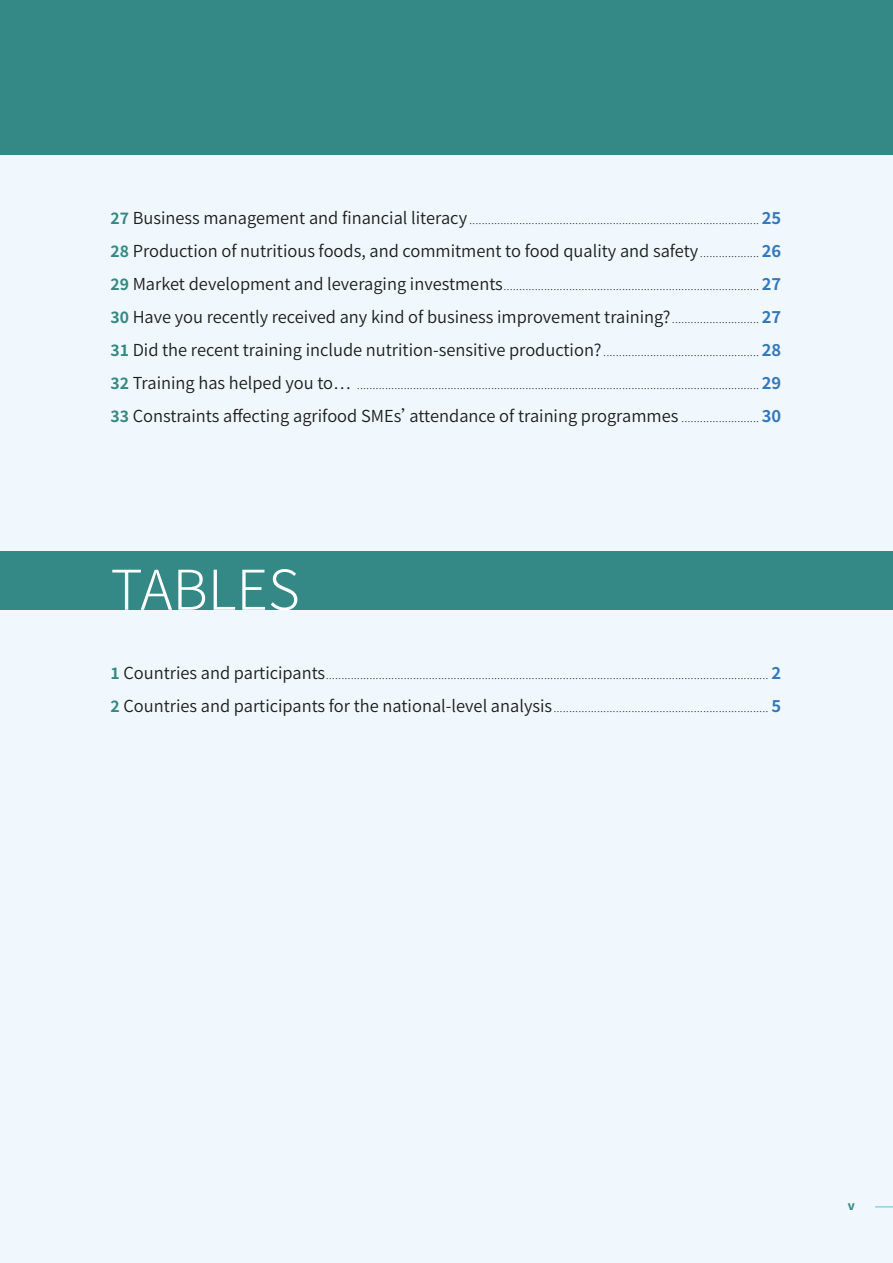
<style>
.page{position:relative;width:893px;height:1263px;background:#f1f8fd}
.page>*{position:absolute;margin:0;border:0;box-sizing:border-box;transform-origin:0 0}
.t1{font:300 54.9px "Source Han Sans CN";color:#fff}
.t2{font:16.5px/33px "Source Han Sans CN";color:#1d1d1b}
.t3{font:200 13.5px "Source Han Sans CN";color:#1d1d1b}
.t4{font:700 13.5px "Source Sans 3";color:#348885}
.s1{font-weight:700;font-size:15.75px;color:#348885}
.s2{font-weight:400;font-size:16.5px}
.s3{font-weight:700;font-size:16.5px;color:#3478bc}
.s4{font-weight:200;font-size:13.5px}
.s5{font-weight:700;color:#3478bc}
</style>
<div class="page">
<div style="left:0;top:0;width:893px;height:154px;background:#348885"></div>
<div style="left:0;top:551px;width:893px;height:59px;background:#348885"></div>
<svg style="left:875px;top:1206px;width:18px;height:1px"></svg>
<p class="t3" style="left:111px;top:211px;width:672px"><span class="s1">27</span> <span class="s2">Business management and financial literacy</span>.............................................................................................. <span class="s3">25</span></p>
<p class="t2" style="left:111px;top:234px;width:672px"><span class="s1">28</span> Production of nutritious foods, and commitment to food quality and safety<span class="s4">....................</span> <span class="s5">26</span></p>
<p class="t3" style="left:111px;top:277px;width:672px"><span class="s1">29</span> <span class="s2">Market development and leveraging investments</span>................................................................................... <span class="s3">27</span></p>
<p class="t2" style="left:111px;top:300px;width:672px"><span class="s1">30</span> Have you recently received any kind of business improvement training?<span class="s4">.............................</span> <span class="s5">27<br></span><span class="s1">31</span> Did the recent training include nutrition-sensitive production?<span class="s4">...................................................</span> <span class="s5">28</span></p>
<p class="t3" style="left:111px;top:376px;width:672px"><span class="s1">32</span> <span class="s2">Training has helped you to…</span> .................................................................................................................................. <span class="s3">29</span></p>
<p class="t2" style="left:111px;top:399px;width:672px"><span class="s1">33</span> Constraints affecting agrifood SMEs’attendance of training programmes<span class="s4">..........................</span> <span class="s5">30</span></p>
<h1 class="t1" style="left:111px;top:559px;width:191px">TABLES</h1>
<p class="t3" style="left:111px;top:667px;width:672px"><span class="s1">1</span> <span class="s2">Countries and participants</span>............................................................................................................................................... <span class="s3">2</span></p>
<p class="t3" style="left:111px;top:699px;width:672px"><span class="s1">2</span> <span class="s2">Countries and participants for the national-level analysis</span>...................................................................... <span class="s3">5</span></p>
<p class="t4" style="left:848px;top:1197px;width:9px">v</p>
</div>
